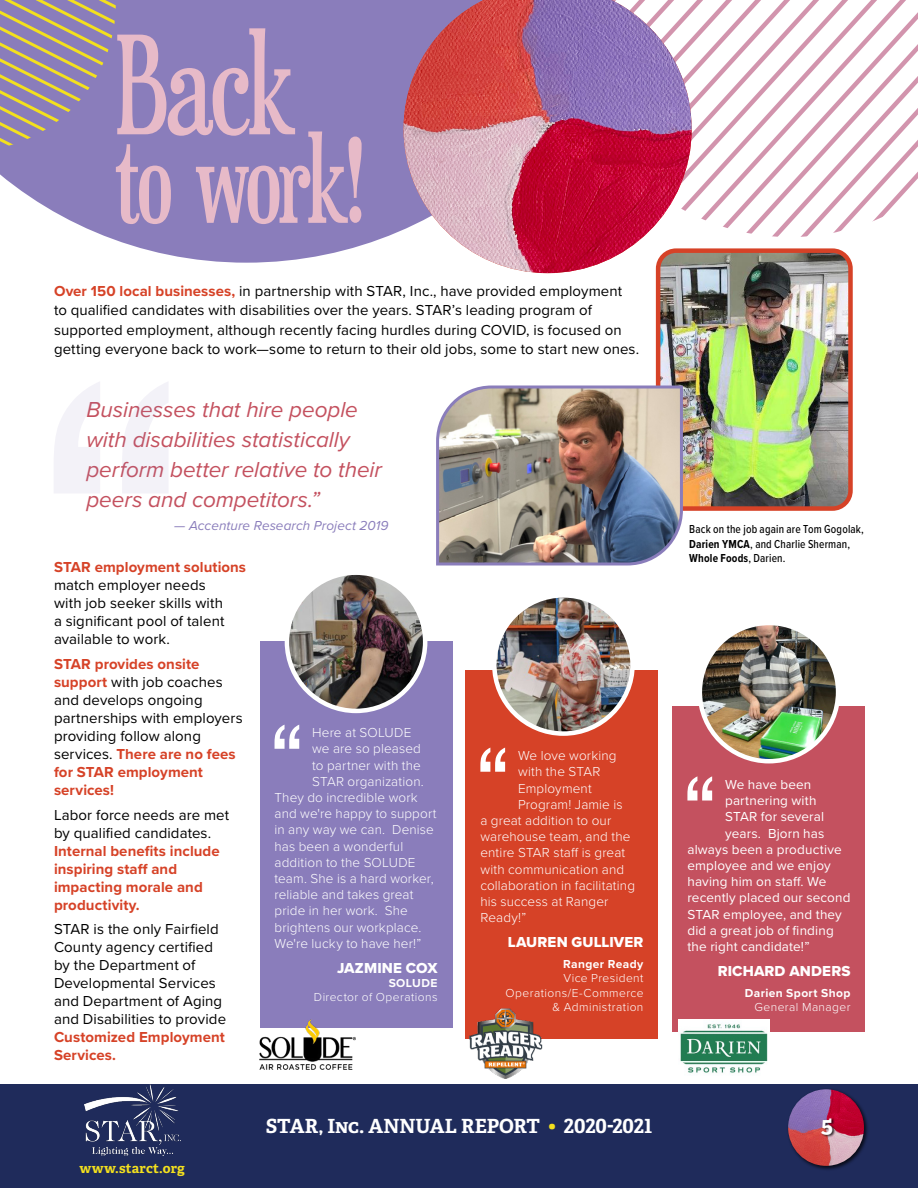
<style>
.page{position:relative;width:918px;height:1188px;background:#fff}
.page>*{position:absolute;margin:0;border:0;box-sizing:border-box;transform-origin:0 0}
.t1{font:130.5px "Sexsmith";color:#e7bac8}
.t2{font:112.5px "Sexsmith";letter-spacing:-.025em;color:#e7bac8}
.t3{font:77.7px "Geneva";color:#fff}
.t4{font:italic 22.5px/30px "Proxima Nova";letter-spacing:-.005em;color:#c4515f}
.t5{font:700 22.5px "Adelle PE";color:#fff}
.t6{font:700 19.5px "Adelle PE";letter-spacing:-.005em;color:#fff}
.t7{font:15px/18px "Proxima Nova";letter-spacing:.005em;color:#000}
.t8{font:700 15px/18px "Proxima Nova";letter-spacing:.005em;color:#d64227}
.t9{font:15px "Proxima Nova Extrabld";letter-spacing:.01em;color:#fff}
.t10{font:300 13.5px "Proxima Nova";letter-spacing:.01em;color:#fff}
.t11{font:13.5px "Proxima Nova";letter-spacing:.01em;color:#fff}
.t12{font:italic 13.5px "Proxima Nova";letter-spacing:.005em;color:#8a7dbb}
.t13{font:700 13.5px "Adelle PE";letter-spacing:.01em;color:#f3e01e}
.t14{font:300 12px/14.4px "Proxima Nova";letter-spacing:.035em;color:#fff;text-align:right}
.t15{font:500 12px/14.4px "Proxima Nova Cond";letter-spacing:.015em;color:#000;scale:.95 1}
.t16{font:700 12px "Proxima Nova";letter-spacing:.035em;color:#fff}
.s1{font-weight:700;color:#d64227}
.s2{font-weight:700}
.s3{color:#f3e01e}
</style>
<div class="page">
<svg style="left:0;top:0;width:404px;height:263px;background:#9589c1"></svg>
<svg style="left:0;top:0;width:117px;height:148px;background:#9a8ca2"></svg>
<div style="left:0;top:1085px;width:918px;height:103px;background:#1f2b5b"></div>
<img style="left:85px;top:1085px;width:96px;height:71px">
<div style="left:787px;top:1088px;width:83px;height:84px;background:#000;opacity:.75"></div>
<img style="left:788px;top:1089px;width:76px;height:77px;border-radius:38px">
<div style="left:821px;top:1118px;width:14px;height:20px;background:#000;opacity:.75"></div>
<div style="left:466px;top:670px;width:192px;height:369px;background:#d64227"></div>
<div style="left:673px;top:706px;width:192px;height:325px;background:#c4515f"></div>
<div style="left:260px;top:642px;width:192px;height:386px;background:#8a7dbb"></div>
<img style="left:494px;top:598px;width:139px;height:135px">
<div style="left:492px;top:593px;width:143px;height:143px;border:4px solid #fff;border-radius:50%"></div>
<img style="left:700px;top:626px;width:138px;height:135px">
<div style="left:698px;top:621px;width:142px;height:142px;border:4px solid #fff;border-radius:50%"></div>
<img style="left:287px;top:575px;width:138px;height:135px">
<div style="left:285px;top:570px;width:142px;height:143px;border:4px solid #fff;border-radius:50%"></div>
<img style="left:465px;top:1002px;width:78px;height:76px">
<img style="left:259px;top:1019px;width:97px;height:50px">
<svg style="left:692px;top:0;width:226px;height:237px"></svg>
<img style="left:404px;top:0;width:288px;height:273px">
<img style="left:658px;top:251px;width:190px;height:255px">
<div style="left:656px;top:248px;width:197px;height:263px;border:4px solid #d64227;border-radius:18px"></div>
<img style="left:436px;top:384px;width:248px;height:182px">
<svg style="left:54px;top:382px;width:114px;height:111px"></svg>
<img style="left:678px;top:1020px;width:91px;height:53px">
<h1 class="t1" style="left:116px;top:14px;width:178px">Back</h1>
<h2 class="t2" style="left:116px;top:119px;width:251px">to work!</h2>
<p class="t7" style="left:54px;top:280px;width:587px;line-height:19.5px"><span class="s1">Over 150 local businesses,</span> in partnership with STAR, Inc., have provided employment<br>to qualified candidates with disabilities over the years. STAR’s leading program of supported employment, although recently facing hurdles during COVID, is focused on getting everyone back to work—some to return to their old jobs, some to start new ones.</p>
<h3 class="t4" style="left:86px;top:393px;width:297px">Businesses that hire people with disabilities statistically perform better relative to their peers and competitors.”</h3>
<p class="t12" style="left:174px;top:515px;width:216px">— Accenture Research Project 2019</p>
<p class="t8" style="left:54px;top:558px;width:194px">STAR employment solutions</p>
<p class="t7" style="left:54px;top:576px;width:172px">match employer needs with job seeker skills with a significant pool of talent available to work.</p>
<p class="t7" style="left:54px;top:654px;width:190px"><span class="s1">STAR provides onsite support</span> with job coaches and develops ongoing partnerships with employers providing follow along services. <span class="s1">There are no fees for STAR employment services!</span></p>
<p class="t7" style="left:54px;top:805px;width:177px">Labor force needs are met by qualified candidates.</p>
<p class="t8" style="left:54px;top:841px;width:167px">Internal benefits include inspiring staff and impacting morale and productivity.</p>
<p class="t7" style="left:54px;top:920px;width:174px">STAR is the only Fairfield<br>County agency certified by the Department of<br>Developmental Services and Department of Aging and Disabilities to provide</p>
<p class="t8" style="left:54px;top:1028px;width:172px">Customized Employment<br>Services.</p>
<h3 class="t3" style="left:268px;top:714px;width:40px">“</h3>
<p class="t10" style="left:312px;top:723px;width:101px">Here at SOLUDE</p>
<p class="t10" style="left:312px;top:739px;width:110px">we are so pleased</p>
<p class="t10" style="left:312px;top:755px;width:110px">to partner with the</p>
<p class="t10" style="left:312px;top:771px;width:113px">STAR organization.</p>
<p class="t10" style="left:275px;top:787px;width:145px">They do incredible work</p>
<p class="t10" style="left:275px;top:804px;width:164px">and we're happy to support</p>
<p class="t10" style="left:275px;top:820px;width:161px">in any way we can. Denise</p>
<p class="t10" style="left:275px;top:836px;width:130px">has been a wonderful</p>
<p class="t10" style="left:275px;top:852px;width:143px">addition to the SOLUDE</p>
<p class="t10" style="left:275px;top:868px;width:161px">team. She is a hard worker,</p>
<p class="t10" style="left:275px;top:885px;width:141px">reliable and takes great</p>
<p class="t10" style="left:275px;top:901px;width:135px">pride in her work. She</p>
<p class="t10" style="left:275px;top:917px;width:148px">brightens our workplace.</p>
<p class="t10" style="left:275px;top:933px;width:148px">We're lucky to have her!”</p>
<p class="t9" style="left:337px;top:956px;width:102px">JAZMINE COX</p>
<p class="t16" style="left:389px;top:974px;width:50px">SOLUDE</p>
<p class="t14" style="left:314px;top:990px;width:125px">Director of Operations</p>
<h3 class="t3" style="left:474px;top:736px;width:40px">“</h3>
<p class="t10" style="left:518px;top:746px;width:100px">We love working</p>
<p class="t10" style="left:518px;top:762px;width:84px">with the STAR</p>
<p class="t10" style="left:518px;top:778px;width:75px">Employment</p>
<p class="t10" style="left:518px;top:794px;width:106px">Program! Jamie is</p>
<p class="t10" style="left:480px;top:810px;width:132px">a great addition to our</p>
<p class="t10" style="left:480px;top:827px;width:152px">warehouse team, and the</p>
<p class="t10" style="left:480px;top:843px;width:146px">entire STAR staff is great</p>
<p class="t10" style="left:480px;top:859px;width:145px">with communication and</p>
<p class="t10" style="left:480px;top:875px;width:156px">collaboration in facilitating</p>
<p class="t10" style="left:480px;top:891px;width:130px">his success at Ranger</p>
<p class="t10" style="left:480px;top:908px;width:47px">Ready!”</p>
<p class="t9" style="left:508px;top:931px;width:137px">LAUREN GULLIVER</p>
<p class="t16" style="left:563px;top:955px;width:82px">Ranger Ready</p>
<p class="t14" style="left:506px;top:971px;width:139px">Vice President<br>Operations/E-Commerce &amp; Administration</p>
<p class="t15" style="left:689px;top:522px;width:185px">Back on the job again are Tom Gogolak,<br><span class="s2">Darien YMCA</span>, and Charlie Sherman,<br><span class="s2">Whole Foods</span>, Darien.</p>
<h3 class="t3" style="left:681px;top:765px;width:40px">“</h3>
<p class="t11" style="left:725px;top:774px;width:88px">We have been</p>
<p class="t11" style="left:725px;top:791px;width:93px">partnering with</p>
<p class="t11" style="left:725px;top:807px;width:100px">STAR for several</p>
<p class="t11" style="left:725px;top:823px;width:101px">years. Bjorn has</p>
<p class="t11" style="left:687px;top:839px;width:156px">always been a productive</p>
<p class="t11" style="left:687px;top:855px;width:145px">employee and we enjoy</p>
<p class="t11" style="left:687px;top:872px;width:141px">having him on staff. We</p>
<p class="t11" style="left:687px;top:888px;width:165px">recently placed our second</p>
<p class="t11" style="left:687px;top:904px;width:156px">STAR employee, and they</p>
<p class="t11" style="left:687px;top:920px;width:148px">did a great job of finding</p>
<p class="t11" style="left:687px;top:936px;width:124px">the right candidate!”</p>
<p class="t9" style="left:718px;top:960px;width:134px">RICHARD ANDERS</p>
<p class="t16" style="left:745px;top:984px;width:107px">Darien Sport Shop</p>
<p class="t14" style="left:755px;top:999px;width:97px">General Manager</p>
<p class="t13" style="left:79px;top:1158px;width:107px">www.starct.org</p>
<h3 class="t6" style="left:266px;top:1112px;width:388px">STAR, Inc. ANNUAL REPORT <span class="s3">•</span> 2020-2021</h3>
<h3 class="t5" style="left:821px;top:1109px;width:14px">5</h3>
</div>
